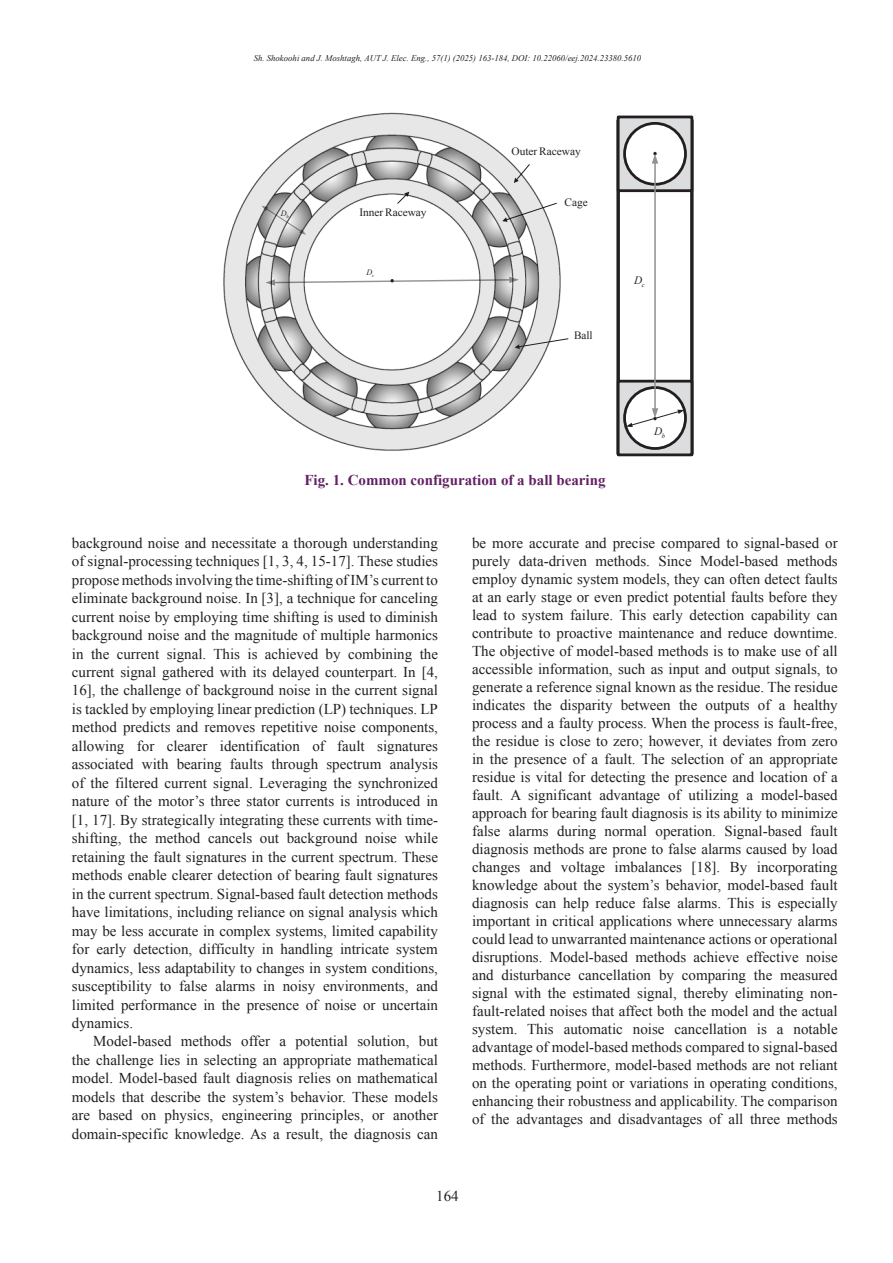
<style>
.page{position:relative;width:893px;height:1263px;background:#fff}
.page>*{position:absolute;margin:0;border:0;box-sizing:border-box;transform-origin:0 0}
.Normal_Text{font:15px/18px "Times New Roman";color:#231f20;text-align:justify}
.Captions__Figures{font:700 15px "Times New Roman";color:#632065}
.t1{font:11.25px "Times New Roman";letter-spacing:-.005em;color:#231f20}
.t2{font:italic 11.25px "Times New Roman";color:#231f20}
.t3{font:italic 8.7px "Times New Roman";color:#231f20}
.t4{font:italic 8.25px "Times New Roman";color:#231f20}
</style>
<div class="page">
<div style="left:616px;top:119px;width:78px;height:336px;border:3px solid #231f20"></div>
<div style="left:618px;top:117px;width:74px;height:74px;background:#dcdddf"></div>
<div style="left:617px;top:116px;width:76px;height:76px;border:3px solid #231f20"></div>
<div style="left:618px;top:381px;width:74px;height:74px;background:#dcdddf"></div>
<div style="left:617px;top:380px;width:76px;height:76px;border:3px solid #231f20"></div>
<div style="left:625px;top:123px;width:60px;height:61px;background:#fff;border-radius:50%"></div>
<div style="left:623px;top:122px;width:64px;height:64px;border:3px solid #231f20;border-radius:50%"></div>
<div style="left:625px;top:387px;width:60px;height:61px;background:#fff;border-radius:50%"></div>
<div style="left:623px;top:386px;width:64px;height:64px;border:3px solid #231f20;border-radius:50%"></div>
<hr style="left:654px;top:163px;width:2px;height:246px;background:#909295">
<svg style="left:652px;top:152px;width:6px;height:12px"></svg>
<svg style="left:626px;top:408px;width:58px;height:19px"></svg>
<img style="left:223px;top:112px;width:338px;height:339px">
<svg style="left:515px;top:338px;width:54px;height:11px"></svg>
<p class="t3" style="left:254px;top:52px;width:389px">Sh. Shokoohi and J. Moshtagh, AUT J. Elec. Eng., 57(1) (2025) 163-184, DOI: 10.22060/eej.2024.23380.5610</p>
<p class="t4" style="left:281px;top:208px;width:9px">D<sub>b</sub></p>
<p class="t1" style="left:360px;top:204px;width:69px">Inner Raceway</p>
<p class="t4" style="left:367px;top:266px;width:9px">D<sub>c</sub></p>
<p class="t1" style="left:511px;top:144px;width:71px">Outer Raceway</p>
<p class="t1" style="left:564px;top:194px;width:25px">Cage</p>
<p class="t1" style="left:574px;top:328px;width:20px">Ball</p>
<p class="t2" style="left:634px;top:273px;width:12px">D<sub>c</sub></p>
<p class="Captions__Figures" style="left:304px;top:469px;width:303px">Fig. 1. Common configuration of a ball bearing</p>
<p class="t2" style="left:654px;top:423px;width:12px">D<sub>b</sub></p>
<p class="Normal_Text" style="left:72px;top:533px;width:368px;line-height:18.5px">background noise and necessitate a thorough understanding of signal-processing techniques [1, 3, 4, 15-17]. These studies propose methods involving the time-shifting of IM’s current to eliminate background noise. In [3], a technique for canceling current noise by employing time shifting is used to diminish background noise and the magnitude of multiple harmonics in the current signal. This is achieved by combining the current signal gathered with its delayed counterpart. In [4, 16], the challenge of background noise in the current signal is tackled by employing linear prediction (LP) techniques. LP method predicts and removes repetitive noise components, allowing for clearer identification of fault signatures associated with bearing faults through spectrum analysis of the filtered current signal. Leveraging the synchronized nature of the motor’s three stator currents is introduced in [1, 17]. By strategically integrating these currents with time&shy;shifting, the method cancels out background noise while retaining the fault signatures in the current spectrum. These methods enable clearer detection of bearing fault signatures in the current spectrum. Signal-based fault detection methods have limitations, including reliance on signal analysis which may be less accurate in complex systems, limited capability for early detection, difficulty in handling intricate system dynamics, less adaptability to changes in system conditions, susceptibility to false alarms in noisy environments, and limited performance in the presence of noise or uncertain dynamics.</p>
<p class="Normal_Text" style="left:72px;top:1032px;width:368px;line-height:18.5px;text-indent:21px">Model-based methods offer a potential solution, but the challenge lies in selecting an appropriate mathematical model. Model-based fault diagnosis relies on mathematical models that describe the system’s behavior. These models are based on physics, engineering principles, or another domain-specific knowledge. As a result, the diagnosis can</p>
<p class="Normal_Text" style="left:472px;top:533px;width:367px">be more accurate and precise compared to signal-based or purely data-driven methods. Since Model-based methods employ dynamic system models, they can often detect faults at an early stage or even predict potential faults before they lead to system failure. This early detection capability can contribute to proactive maintenance and reduce downtime.<br>The objective of model-based methods is to make use of all accessible information, such as input and output signals, to generate a reference signal known as the residue. The residue indicates the disparity between the outputs of a healthy process and a faulty process. When the process is fault-free, the residue is close to zero; however, it deviates from zero in the presence of a fault. The selection of an appropriate residue is vital for detecting the presence and location of a fault. A significant advantage of utilizing a model-based approach for bearing fault diagnosis is its ability to minimize false alarms during normal operation. Signal-based fault diagnosis methods are prone to false alarms caused by load changes and voltage imbalances [18]. By incorporating knowledge about the system’s behavior, model-based fault diagnosis can help reduce false alarms. This is especially important in critical applications where unnecessary alarms could lead to unwarranted maintenance actions or operational disruptions. Model-based methods achieve effective noise and disturbance cancellation by comparing the measured signal with the estimated signal, thereby eliminating non&shy;fault-related noises that affect both the model and the actual system. This automatic noise cancellation is a notable advantage of model-based methods compared to signal-based methods. Furthermore, model-based methods are not reliant on the operating point or variations in operating conditions, enhancing their robustness and applicability. The comparison of the advantages and disadvantages of all three methods</p>
<p class="Normal_Text" style="left:436px;top:1186px;width:24px">164</p>
</div>
